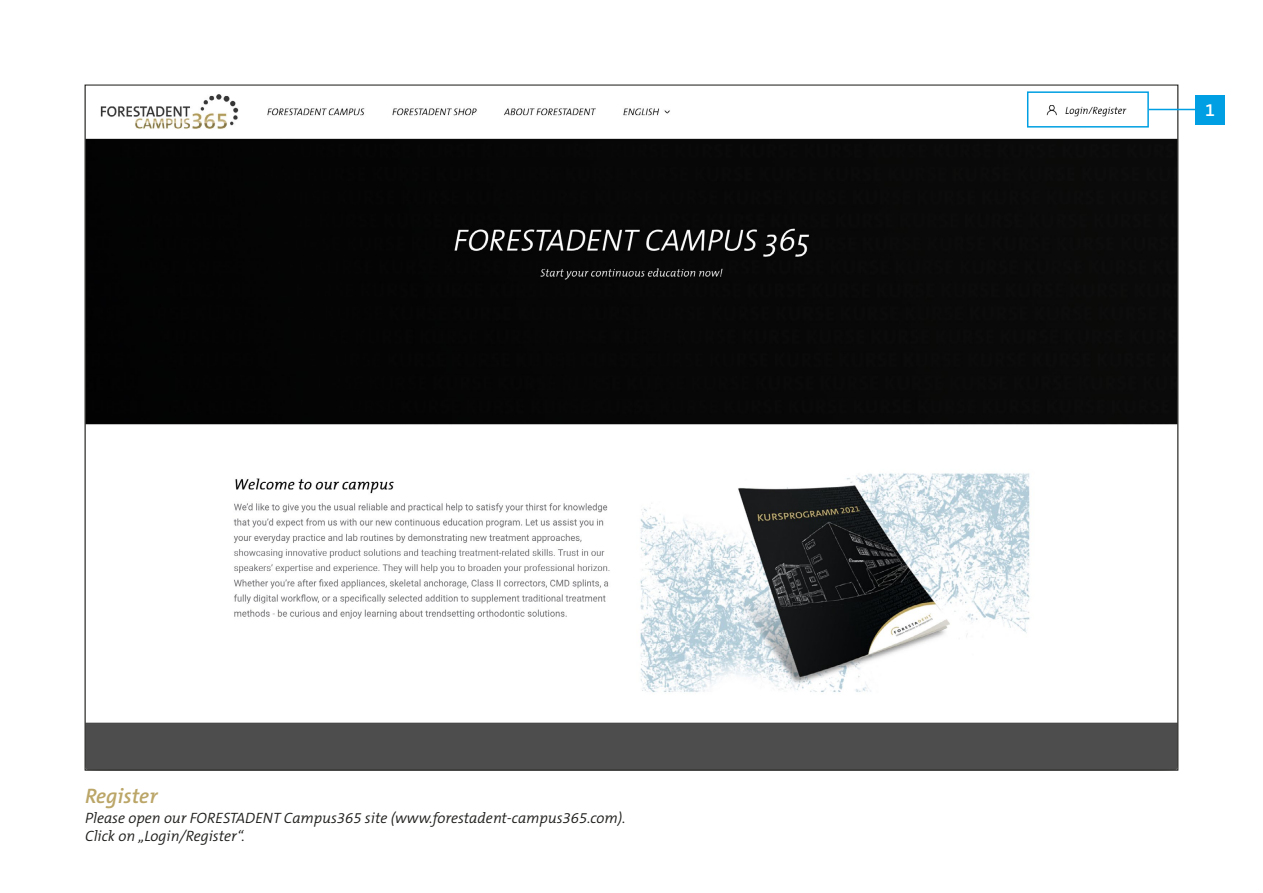
<style>
.page{position:relative;width:1263px;height:893px;background:#fff}
.page>*{position:absolute;margin:0;border:0;box-sizing:border-box;transform-origin:0 0}
.t1{font:italic 600 21px "The Mix C5";color:#bba668}
.t2{font:600 18px "The Mix C5";color:#fff}
.t3{font:italic 300 15px/18px "The Mix C5";color:#1d1d1b}
</style>
<div class="page">
<img style="left:87px;top:94px;width:1089px;height:674px">
<img style="left:962px;top:94px;width:205px;height:34px">
<div style="left:1027px;top:91px;width:122px;height:37px;border:2px solid #009fe3"></div>
<hr style="left:1149px;top:109px;width:47px;height:1px;background:#009fe3">
<div style="left:1196px;top:95px;width:29px;height:29px;background:#009fe3"></div>
<h1 class="t1" style="left:85px;top:782px;width:74px">Register</h1>
<p class="t3" style="left:85px;top:809px;width:542px">Please open our FORESTADENT Campus365 site (www.forestadent-campus365.com).<br>Click on „Login/Register“.</p>
<p class="t2" style="left:1205px;top:99px;width:11px">1</p>
</div>
